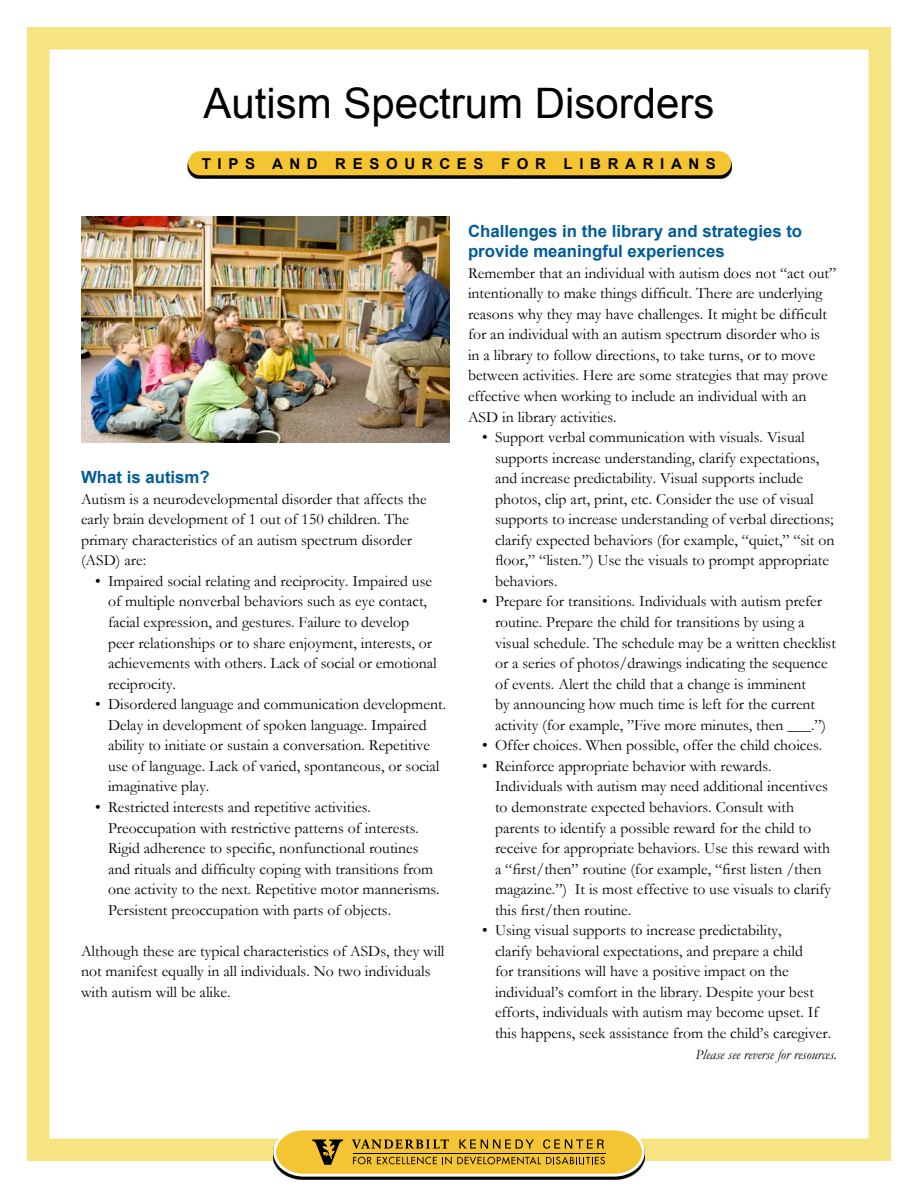
<style>
.page{position:relative;width:918px;height:1188px;background:#fff}
.page>*{position:absolute;margin:0;border:0;box-sizing:border-box;transform-origin:0 0}
.t1{font:42px "Arial";color:#000}
.Copy{font:700 16.8px/20.5px "Arial";color:#005c97}
.Copy_-_Hyphens{font:15.75px/20.5px "Garamond";color:#000}
.Copy-2{font:15.75px/20.5px "Garamond";color:#000}
.t2{font:700 15px "Arial";letter-spacing:.445em;color:#000}
.Copy_-_Italic{font:italic 14.25px "Garamond";color:#000}
</style>
<div class="page">
<div style="left:27px;top:27px;width:864px;height:1134px;border:22px solid #f5e481"></div>
<div style="left:273px;top:1130px;width:372px;height:50px;background:#000"></div>
<svg style="left:272px;top:1130px;width:374px;height:48px;background:#d6b042"></svg>
<img style="left:81px;top:216px;width:368px;height:227px">
<svg style="left:187px;top:154px;width:545px;height:25px;background:#2a261c"></svg>
<div style="left:188px;top:151px;width:543px;height:24px;background:#f5c433;border-radius:12px"></div>
<h1 class="t1" style="left:203px;top:76px;width:513px">Autism Spectrum Disorders</h1>
<p class="t2" style="left:202px;top:153px;width:516px">TIPS AND RESOURCES FOR LIBRARIANS</p>
<p class="Copy" style="left:81px;top:467px;width:130px">What is autism?</p>
<p class="Copy-2" style="left:81px;top:488px;width:347px">Autism is a neurodevelopmental disorder that affects the early brain development of 1 out of 150 children. The primary characteristics of an autism spectrum disorder (ASD) are:</p>
<p class="Copy_-_Hyphens" style="left:108px;top:571px;width:330px;text-indent:-13px">• Impaired social relating and reciprocity. Impaired use of multiple nonverbal behaviors such as eye contact, facial expression, and gestures. Failure to develop peer relationships or to share enjoyment, interests, or achievements with others. Lack of social or emotional reciprocity.</p>
<p class="Copy_-_Hyphens" style="left:108px;top:694px;width:340px;text-indent:-13px">• Disordered language and communication development.<br>Delay in development of spoken language. Impaired ability to initiate or sustain a conversation. Repetitive use of language. Lack of varied, spontaneous, or social imaginative play.</p>
<p class="Copy_-_Hyphens" style="left:108px;top:797px;width:333px;text-indent:-13px">• Restricted interests and repetitive activities.<br>Preoccupation with restrictive patterns of interests.<br>Rigid adherence to specific, nonfunctional routines and rituals and difficulty coping with transitions from one activity to the next. Repetitive motor mannerisms.<br>Persistent preoccupation with parts of objects.</p>
<h1 class="Copy_-_Hyphens" style="left:81px;top:940px;width:365px">Although these are typical characteristics of ASDs, they will not manifest equally in all individuals. No two individuals with autism will be alike.</h1>
<p class="Copy" style="left:468px;top:221px;width:336px">Challenges in the library and strategies to provide meaningful experiences</p>
<h1 class="Copy_-_Hyphens" style="left:468px;top:262px;width:370px">Remember that an individual with autism does not “act out” intentionally to make things difficult. There are underlying reasons why they may have challenges. It might be difficult for an individual with an autism spectrum disorder who is<br>in a library to follow directions, to take turns, or to move between activities. Here are some strategies that may prove effective when working to include an individual with an ASD in library activities.</h1>
<p class="Copy_-_Hyphens" style="left:495px;top:427px;width:341px;text-indent:-13px">• Support verbal communication with visuals. Visual supports increase understanding, clarify expectations, and increase predictability. Visual supports include photos, clip art, print, etc. Consider the use of visual supports to increase understanding of verbal directions; clarify expected behaviors (for example, “quiet,” “sit on floor,” “listen.”) Use the visuals to prompt appropriate behaviors.</p>
<p class="Copy_-_Hyphens" style="left:495px;top:591px;width:343px;text-indent:-13px">• Prepare for transitions. Individuals with autism prefer routine. Prepare the child for transitions by using a visual schedule. The schedule may be a written checklist or a series of photos/drawings indicating the sequence of events. Alert the child that a change is imminent<br>by announcing how much time is left for the current activity (for example, ”Five more minutes, then ___.”)</p>
<p class="Copy_-_Hyphens" style="left:482px;top:735px;width:342px">• Offer choices. When possible, offer the child choices.</p>
<p class="Copy_-_Hyphens" style="left:495px;top:755px;width:338px;text-indent:-13px">• Reinforce appropriate behavior with rewards.<br>Individuals with autism may need additional incentives to demonstrate expected behaviors. Consult with parents to identify a possible reward for the child to receive for appropriate behaviors. Use this reward with a “first/then” routine (for example, “first listen /then magazine.”) It is most effective to use visuals to clarify this first/then routine.</p>
<p class="Copy_-_Hyphens" style="left:495px;top:920px;width:338px;text-indent:-13px">• Using visual supports to increase predictability,<br>clarify behavioral expectations, and prepare a child<br>for transitions will have a positive impact on the individual’s comfort in the library. Despite your best efforts, individuals with autism may become upset. If this happens, seek assistance from the child’s caregiver.</p>
<h1 class="Copy_-_Italic" style="left:695px;top:1046px;width:143px">Please see reverse for resources.</h1>
</div>
